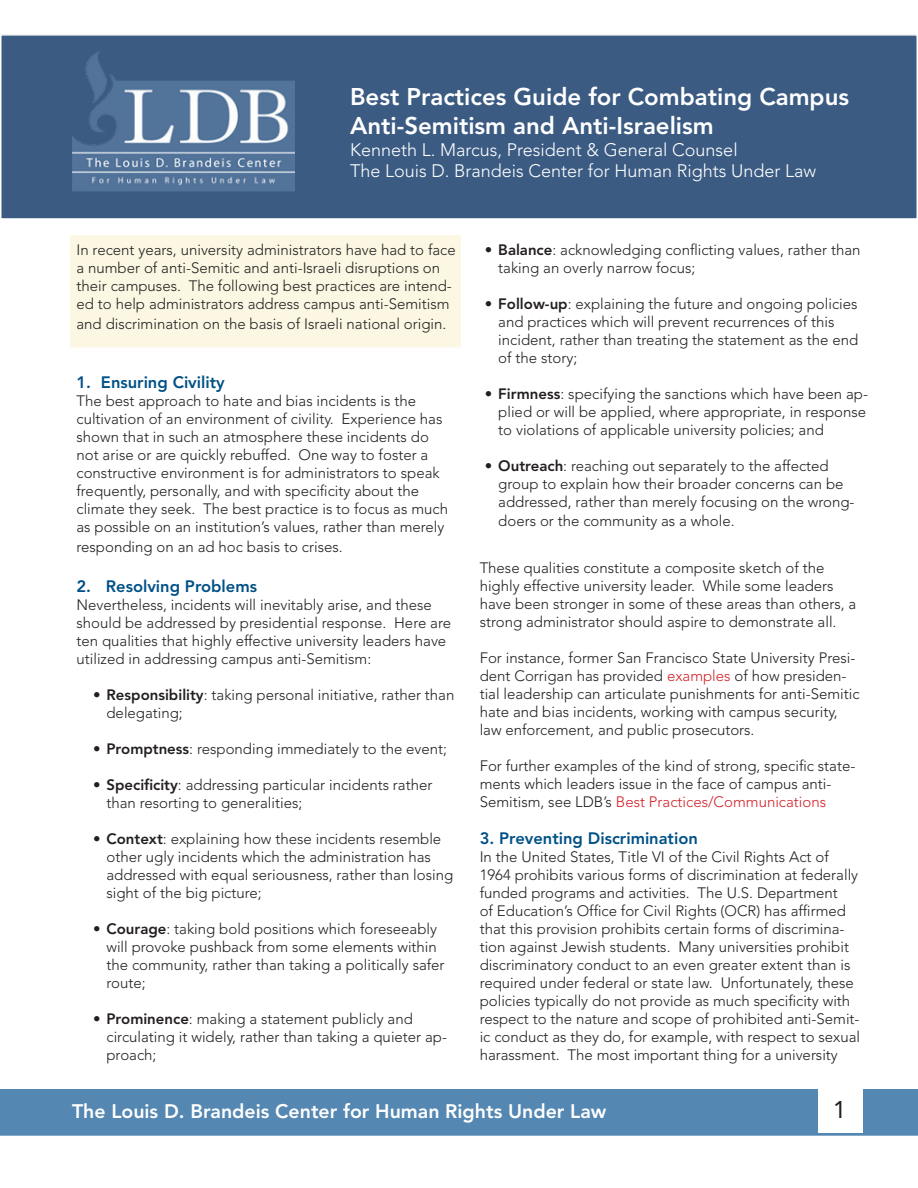
<style>
.page{position:relative;width:918px;height:1188px;background:#fff}
.page>*{position:absolute;margin:0;border:0;box-sizing:border-box;transform-origin:0 0}
.t1{font:800 24px/28.8px "Avenir";color:#fff}
.t2{font:24px "Avenir";color:#231f20}
.t3{font:800 19.5px "Avenir";color:#fff}
.t4{font:300 18px/21.6px "Avenir";color:#fff}
.t5{font:800 16.5px "Avenir";color:#005187}
.t6{font:300 15px/18px "Avenir";color:#231f20}
.s1{font-weight:800}
.s2{color:#d1232a}
</style>
<div class="page">
<div style="left:1px;top:35px;width:916px;height:184px;background:#3b5b83"></div>
<img style="left:73px;top:51px;width:221px;height:140px">
<div style="left:0;top:34px;width:918px;height:186px;border:2px solid #fff"></div>
<div style="left:0;top:1089px;width:918px;height:47px;background:#5487b1"></div>
<div style="left:819px;top:1090px;width:44px;height:43px;background:#fff"></div>
<div style="left:68px;top:234px;width:394px;height:115px;background:#fbf7e3;border:2px solid #fff"></div>
<h1 class="t1" style="left:350px;top:83px;width:501px">Best Practices Guide for Combating Campus<br>Anti-Semitism and Anti-Israelism</h1>
<p class="t4" style="left:350px;top:139px;width:468px">Kenneth L. Marcus, President &amp; General Counsel<br>The Louis D. Brandeis Center for Human Rights Under Law</p>
<p class="t6" style="left:76px;top:241px;width:381px">In recent years, university administrators have had to face a number of anti-Semitic and anti-Israeli disruptions on their campuses. The following best practices are intend&shy;ed to help administrators address campus anti-Semitism</p>
<p class="t6" style="left:76px;top:315px;width:371px">and discrimination on the basis of Israeli national origin.</p>
<p class="t5" style="left:76px;top:373px;width:150px">1. Ensuring Civility</p>
<p class="t6" style="left:76px;top:392px;width:373px">The best approach to hate and bias incidents is the cultivation of an environment of civility. Experience has shown that in such an atmosphere these incidents do not arise or are quickly rebuffed. One way to foster a constructive environment is for administrators to speak frequently, personally, and with specificity about the climate they seek. The best practice is to focus as much as possible on an institution’s values, rather than merely</p>
<p class="t6" style="left:76px;top:538px;width:268px">responding on an ad hoc basis to crises.</p>
<p class="t5" style="left:77px;top:576px;width:182px">2. Resolving Problems</p>
<p class="t6" style="left:76px;top:596px;width:376px">Nevertheless, incidents will inevitably arise, and these should be addressed by presidential response. Here are ten qualities that highly effective university leaders have utilized in addressing campus anti-Semitism:</p>
<p class="t6" style="left:106px;top:686px;width:349px;text-indent:-14px"><span class="s1">• Responsibility</span>: taking personal initiative, rather than delegating;</p>
<p class="t6" style="left:93px;top:740px;width:356px"><span class="s1">• Promptness</span>: responding immediately to the event;</p>
<p class="t6" style="left:106px;top:776px;width:327px;text-indent:-14px"><span class="s1">• Specificity</span>: addressing particular incidents rather than resorting to generalities;</p>
<p class="t6" style="left:106px;top:830px;width:348px;text-indent:-14px"><span class="s1">• Context</span>: explaining how these incidents resemble other ugly incidents which the administration has addressed with equal seriousness, rather than losing sight of the big picture;</p>
<p class="t6" style="left:106px;top:920px;width:340px;text-indent:-14px"><span class="s1">• Courage</span>: taking bold positions which foreseeably will provoke pushback from some elements within the community, rather than taking a politically safer route;</p>
<p class="t6" style="left:106px;top:1010px;width:342px;text-indent:-14px"><span class="s1">• Prominence</span>: making a statement publicly and circulating it widely, rather than taking a quieter ap&shy;proach;</p>
<p class="t6" style="left:498px;top:240px;width:364px;text-indent:-14px"><span class="s1">• Balance</span>: acknowledging conflicting values, rather than taking an overly narrow focus;</p>
<p class="t6" style="left:498px;top:294px;width:361px;text-indent:-14px"><span class="s1">• Follow-up</span>: explaining the future and ongoing policies and practices which will prevent recurrences of this incident, rather than treating the statement as the end of the story;</p>
<p class="t6" style="left:498px;top:384px;width:371px;text-indent:-14px"><span class="s1">• Firmness</span>: specifying the sanctions which have been ap&shy;plied or will be applied, where appropriate, in response to violations of applicable university policies; and</p>
<p class="t6" style="left:498px;top:456px;width:358px;text-indent:-14px"><span class="s1">• Outreach</span>: reaching out separately to the affected group to explain how their broader concerns can be addressed, rather than merely focusing on the wrong-</p>
<p class="t6" style="left:498px;top:512px;width:238px">doers or the community as a whole.</p>
<p class="t6" style="left:480px;top:558px;width:378px">These qualities constitute a composite sketch of the highly effective university leader. While some leaders have been stronger in some of these areas than others, a strong administrator should aspire to demonstrate all.</p>
<p class="t6" style="left:480px;top:648px;width:382px">For instance, former San Francisco State University Presi&shy;dent Corrigan has provided <span class="s2">examples</span> of how presiden&shy;tial leadership can articulate punishments for anti-Semitic hate and bias incidents, working with campus security, law enforcement, and public prosecutors.</p>
<p class="t6" style="left:480px;top:756px;width:377px">For further examples of the kind of strong, specific state&shy;ments which leaders issue in the face of campus anti-<br>Semitism, see LDB’s <span class="s2">Best Practices/Communications</span></p>
<p class="t5" style="left:480px;top:829px;width:220px">3. Preventing Discrimination</p>
<p class="t6" style="left:480px;top:848px;width:382px">In the United States, Title VI of the Civil Rights Act of 1964 prohibits various forms of discrimination at federally funded programs and activities. The U.S. Department<br>of Education’s Office for Civil Rights (OCR) has affirmed that this provision prohibits certain forms of discrimina&shy;tion against Jewish students. Many universities prohibit discriminatory conduct to an even greater extent than is required under federal or state law. Unfortunately, these policies typically do not provide as much specificity with respect to the nature and scope of prohibited anti-Semit&shy;ic conduct as they do, for example, with respect to sexual harassment. The most important thing for a university</p>
<h2 class="t3" style="left:72px;top:1099px;width:536px">The Louis D. Brandeis Center for Human Rights Under Law</h2>
<h1 class="t2" style="left:833px;top:1096px;width:15px">1</h1>
</div>
